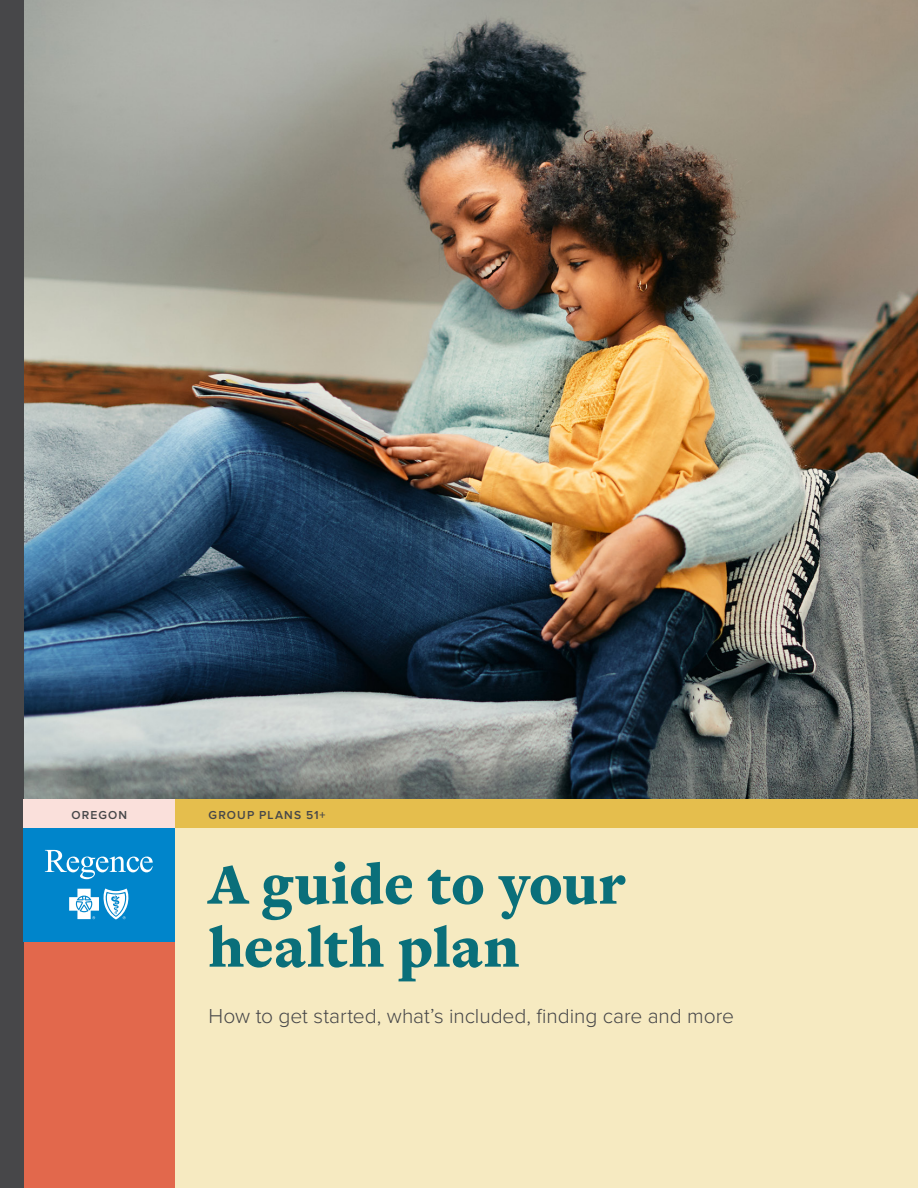
<style>
.page{position:relative;width:918px;height:1188px;background:#fff}
.page>*{position:absolute;margin:0;border:0;box-sizing:border-box;transform-origin:0 0}
.Page_Header_32pt_Fre{font:900 60px/63px "Freight Text Pro";letter-spacing:-.005em;color:#0a6f7a}
.Intro_14pt{font:300 21px "Proxima Nova";letter-spacing:-.005em;color:#474749}
.Small_Pre-header_8pt{font:600 12px "Proxima Nova";letter-spacing:.095em;color:#474749}
</style>
<div class="page">
<div style="left:175px;top:800px;width:743px;height:388px;background:#f6eac1"></div>
<img style="left:24px;top:0;width:894px;height:800px">
<div style="left:24px;top:828px;width:151px;height:360px;background:#e2684c"></div>
<div style="left:0;top:0;width:24px;height:1188px;background:#474749"></div>
<div style="left:175px;top:800px;width:743px;height:28px;background:#e5be4d"></div>
<div style="left:24px;top:828px;width:151px;height:114px;background:#0085cb"></div>
<svg style="left:69px;top:888px;width:60px;height:32px"></svg>
<svg style="left:45px;top:850px;width:108px;height:29px"></svg>
<div style="left:24px;top:800px;width:151px;height:28px;background:#fae0db"></div>
<p class="Small_Pre-header_8pt" style="left:71px;top:808px;width:57px">OREGON</p>
<p class="Small_Pre-header_8pt" style="left:209px;top:808px;width:119px">GROUP PLANS 51+</p>
<p class="Page_Header_32pt_Fre" style="left:209px;top:852px;width:418px">A guide to your health plan</p>
<p class="Intro_14pt" style="left:209px;top:1005px;width:527px">How to get started, what’s included, finding care and more</p>
</div>
